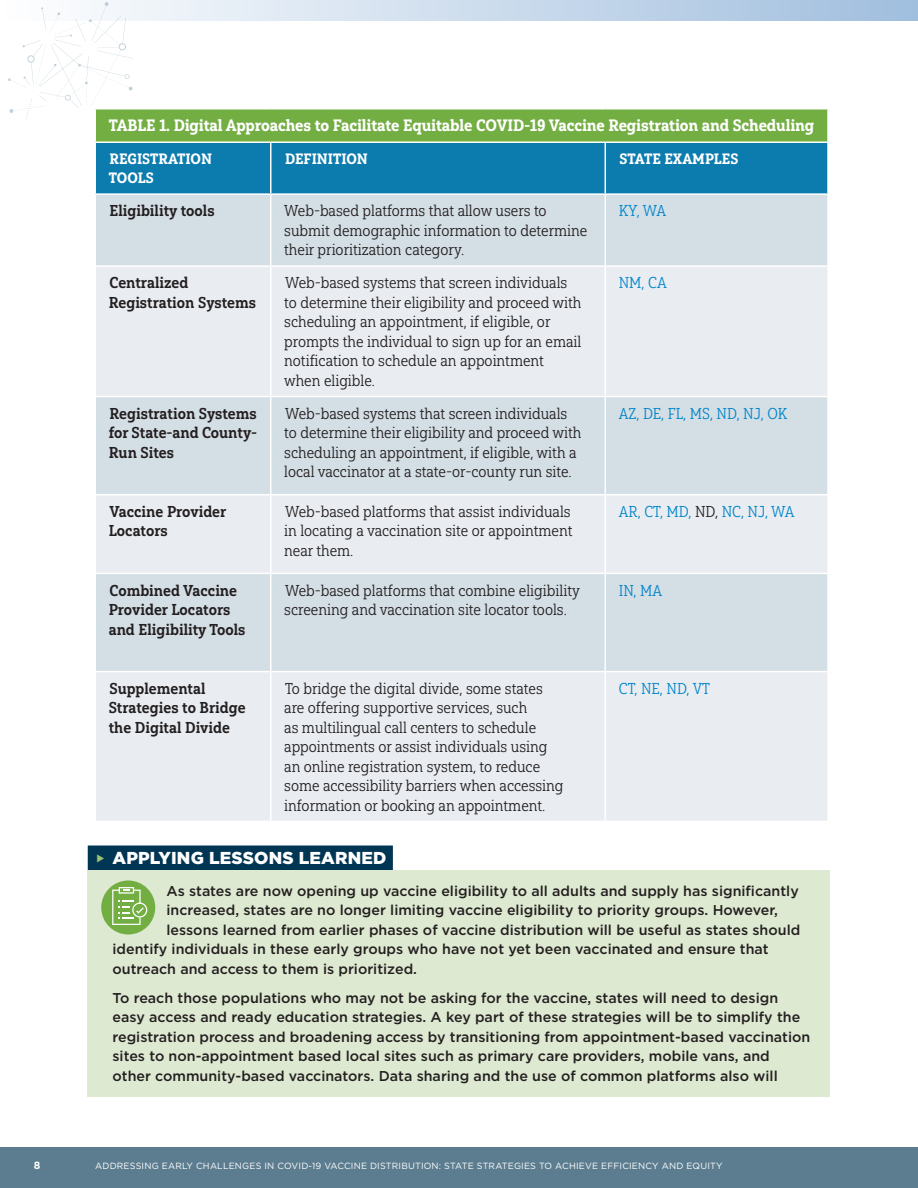
<style>
.page{position:relative;width:918px;height:1188px;background:#fff}
.page>*{position:absolute;margin:0;border:0;box-sizing:border-box;transform-origin:0 0}
.SUBHEAD_2_NEW{font:900 17.25px "Gotham";letter-spacing:.01em;color:#fff}
.TABLE_FIGURE_HEADER{font:16.5px "Yorkten Slab Con Ex B";letter-spacing:-.01em;color:#fff}
.TABLE_TEXT_new{font:15.75px/19.5px "Yorkten Slab Con Boo";color:#231f20}
.TABLE_TEXT_new-2{font:15.75px/19.5px "Yorkten Slab Con Bol";color:#231f20}
.TABLE_TEXT_new-3{font:15.75px "Yorkten Slab Con Boo";color:#0084ca}
.TABLE_TEXT_new-4{font:15px/19.5px "Yorkten Slab Con Ex B";color:#fff}
.BODY_1_-_new{font:500 14.25px/19.5px "Gotham";color:#231f20}
.t1{font:700 10.5px "Gotham";color:#fff}
.t2{font:9px "Gotham";letter-spacing:.02em;color:#fff}
.s1{color:#231f20}
</style>
<div class="page">
<div style="left:0;top:1148px;width:918px;height:40px;background:#5c7d90"></div>
<svg style="left:8px;top:20px;width:125px;height:98px"></svg>
<div style="left:0;top:0;width:918px;height:20px;background:linear-gradient(to right,#fefefe,#a1bede)"></div>
<div style="left:88px;top:846px;width:305px;height:27px;background:#003553"></div>
<div style="left:88px;top:871px;width:742px;height:119px;background:#dee9d1"></div>
<div style="left:88px;top:978px;width:742px;height:119px;background:#dee9d1"></div>
<div style="left:95px;top:109px;width:733px;height:33px;background:#73ae42"></div>
<div style="left:96px;top:143px;width:731px;height:50px;background:#0c7cae"></div>
<div style="left:96px;top:195px;width:731px;height:70px;background:#d4dee5"></div>
<svg style="left:96px;top:267px;width:731px;height:554px;background:#e1e7ec"></svg>
<hr style="left:94px;top:108px;width:177px;height:2px;background:#fff">
<hr style="left:94px;top:109px;width:2px;height:32px;background:#fff">
<hr style="left:271px;top:108px;width:334px;height:2px;background:#fff">
<hr style="left:605px;top:108px;width:224px;height:2px;background:#fff">
<hr style="left:827px;top:109px;width:2px;height:32px;background:#fff">
<hr style="left:94px;top:141px;width:177px;height:2px;background:#fff">
<hr style="left:271px;top:141px;width:334px;height:2px;background:#fff">
<hr style="left:270px;top:143px;width:2px;height:50px;background:#fff">
<hr style="left:605px;top:141px;width:224px;height:2px;background:#fff">
<hr style="left:605px;top:143px;width:1px;height:50px;background:#fff">
<hr style="left:270px;top:195px;width:2px;height:70px;background:#fff">
<hr style="left:605px;top:195px;width:1px;height:70px;background:#fff">
<hr style="left:270px;top:267px;width:2px;height:129px;background:#fff">
<hr style="left:605px;top:267px;width:1px;height:129px;background:#fff">
<hr style="left:94px;top:396px;width:177px;height:1px;background:#fff">
<hr style="left:271px;top:396px;width:334px;height:1px;background:#fff">
<hr style="left:270px;top:397px;width:2px;height:97px;background:#fff">
<hr style="left:605px;top:396px;width:224px;height:1px;background:#fff">
<hr style="left:605px;top:397px;width:1px;height:97px;background:#fff">
<hr style="left:94px;top:494px;width:177px;height:1px;background:#fff">
<hr style="left:271px;top:494px;width:334px;height:1px;background:#fff">
<hr style="left:270px;top:495px;width:2px;height:78px;background:#fff">
<hr style="left:605px;top:494px;width:224px;height:1px;background:#fff">
<hr style="left:605px;top:495px;width:1px;height:78px;background:#fff">
<hr style="left:94px;top:573px;width:177px;height:1px;background:#fff">
<hr style="left:271px;top:573px;width:334px;height:1px;background:#fff">
<hr style="left:270px;top:574px;width:2px;height:97px;background:#fff">
<hr style="left:605px;top:573px;width:224px;height:1px;background:#fff">
<hr style="left:605px;top:574px;width:1px;height:97px;background:#fff">
<hr style="left:94px;top:671px;width:177px;height:1px;background:#fff">
<hr style="left:271px;top:671px;width:334px;height:1px;background:#fff">
<hr style="left:270px;top:672px;width:2px;height:149px;background:#fff">
<hr style="left:605px;top:671px;width:224px;height:1px;background:#fff">
<hr style="left:605px;top:672px;width:1px;height:149px;background:#fff">
<div style="left:101px;top:880px;width:54px;height:54px;background:#73ae42;border-radius:50%"></div>
<svg style="left:112px;top:887px;width:35px;height:38px"></svg>
<p class="TABLE_FIGURE_HEADER" style="left:109px;top:115px;width:707px">TABLE 1. Digital Approaches to Facilitate Equitable COVID-19 Vaccine Registration and Scheduling</p>
<p class="TABLE_TEXT_new-4" style="left:109px;top:149px;width:105px">REGISTRATION<br>TOOLS</p>
<p class="TABLE_TEXT_new-4" style="left:285px;top:149px;width:84px">DEFINITION</p>
<p class="TABLE_TEXT_new-4" style="left:620px;top:149px;width:120px">STATE EXAMPLES</p>
<p class="TABLE_TEXT_new-2" style="left:110px;top:201px;width:107px">Eligibility tools</p>
<p class="TABLE_TEXT_new" style="left:284px;top:201px;width:305px">Web-based platforms that allow users to submit demographic information to determine their prioritization category.</p>
<p class="TABLE_TEXT_new-3" style="left:619px;top:202px;width:49px">KY, WA</p>
<p class="TABLE_TEXT_new-2" style="left:109px;top:273px;width:149px">Centralized<br>Registration Systems</p>
<p class="TABLE_TEXT_new" style="left:284px;top:273px;width:299px">Web-based systems that screen individuals to determine their eligibility and proceed with scheduling an appointment, if eligible, or prompts the individual to sign up for an email notification to schedule an appointment when eligible.</p>
<p class="TABLE_TEXT_new-3" style="left:619px;top:274px;width:50px">NM, CA</p>
<p class="TABLE_TEXT_new-2" style="left:109px;top:403px;width:150px;text-align:justify">Registration Systems for State-and County-Run Sites</p>
<p class="TABLE_TEXT_new" style="left:284px;top:404px;width:299px">Web-based systems that screen individuals to determine their eligibility and proceed with scheduling an appointment, if eligible, with a local vaccinator at a state-or-county run site.</p>
<p class="TABLE_TEXT_new-3" style="left:619px;top:404px;width:170px">AZ, DE, FL, MS, ND, NJ, OK</p>
<p class="TABLE_TEXT_new-2" style="left:109px;top:502px;width:119px">Vaccine Provider<br>Locators</p>
<p class="TABLE_TEXT_new" style="left:284px;top:502px;width:290px;text-align:justify">Web-based platforms that assist individuals in locating a vaccination site or appointment near them.</p>
<p class="TABLE_TEXT_new-3" style="left:619px;top:502px;width:177px">AR, CT, MD, <span class="s1">ND,</span> NC, NJ, WA</p>
<p class="TABLE_TEXT_new-2" style="left:109px;top:580px;width:138px">Combined Vaccine<br>Provider Locators and Eligibility Tools</p>
<p class="TABLE_TEXT_new" style="left:284px;top:580px;width:297px">Web-based platforms that combine eligibility screening and vaccination site locator tools.</p>
<p class="TABLE_TEXT_new-3" style="left:619px;top:581px;width:45px">IN, MA</p>
<p class="TABLE_TEXT_new-2" style="left:109px;top:678px;width:138px">Supplemental<br>Strategies to Bridge the Digital Divide</p>
<p class="TABLE_TEXT_new" style="left:284px;top:679px;width:281px">To bridge the digital divide, some states are offering supportive services, such<br>as multilingual call centers to schedule appointments or assist individuals using an online registration system, to reduce some accessibility barriers when accessing information or booking an appointment.</p>
<p class="TABLE_TEXT_new-3" style="left:619px;top:679px;width:93px">CT, NE, ND, VT</p>
<p class="SUBHEAD_2_NEW" style="left:112px;top:848px;width:275px">APPLYING LESSONS LEARNED</p>
<p class="BODY_1_-_new" style="left:166px;top:881px;width:634px">As states are now opening up vaccine eligibility to all adults and supply has significantly</p>
<p class="BODY_1_-_new" style="left:166px;top:900px;width:613px">increased, states are no longer limiting vaccine eligibility to priority groups. However,</p>
<p class="BODY_1_-_new" style="left:166px;top:920px;width:635px">lessons learned from earlier phases of vaccine distribution will be useful as states should</p>
<p class="BODY_1_-_new" style="left:112px;top:939px;width:658px">identify individuals in these early groups who have not yet been vaccinated and ensure that</p>
<p class="BODY_1_-_new" style="left:112px;top:959px;width:306px">outreach and access to them is prioritized.</p>
<p class="BODY_1_-_new" style="left:112px;top:988px;width:699px">To reach those populations who may not be asking for the vaccine, states will need to design easy access and ready education strategies. A key part of these strategies will be to simplify the registration process and broadening access by transitioning from appointment-based vaccination sites to non-appointment based local sites such as primary care providers, mobile vans, and other community-based vaccinators. Data sharing and the use of common platforms also will</p>
<p class="t1" style="left:34px;top:1159px;width:8px">8</p>
<p class="t2" style="left:95px;top:1160px;width:629px">ADDRESSING EARLY CHALLENGES IN COVID-19 VACCINE DISTRIBUTION: STATE STRATEGIES TO ACHIEVE EFFICIENCY AND EQUITY</p>
</div>
